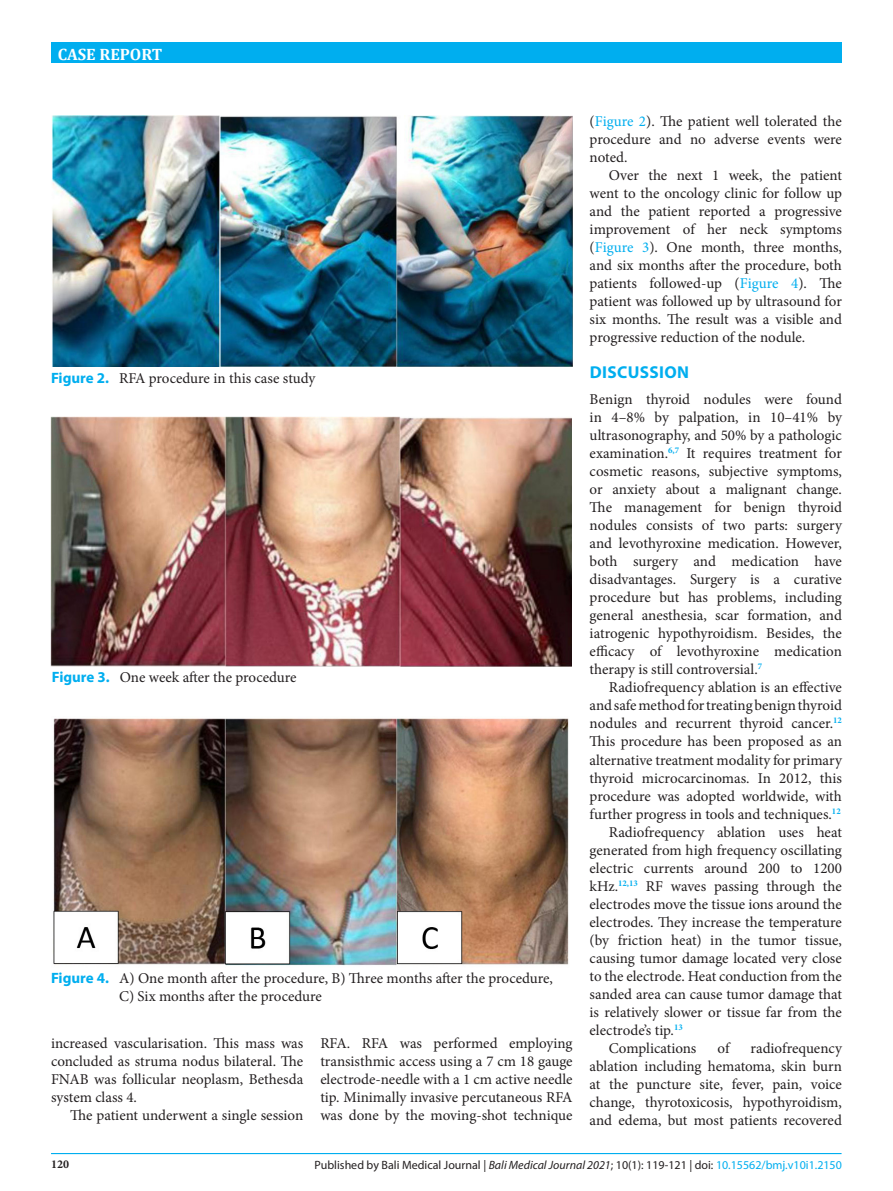
<style>
.page{position:relative;width:893px;height:1191px;background:#fff}
.page>*{position:absolute;margin:0;border:0;box-sizing:border-box;transform-origin:0 0}
.t1{font:700 17.25px "Myriad Pro";letter-spacing:.02em;color:#00aeef}
.t2{font:700 16.5px "Cambria";color:#fff}
.t3{font:15px/18px "Minion Pro";letter-spacing:-.005em;color:#231f20;text-align:justify}
.judul{font:12px "Myriad Pro";color:#231f20}
.judul-2{font:700 12px "Minion Pro";color:#231f20}
.s1{font-family:"Myriad Pro";font-weight:700;color:#00aeef}
.s2{color:#00aeef}
.s3{font-style:italic}
</style>
<div class="page">
<div style="left:51px;top:43px;width:790px;height:20px;background:#00aeef"></div>
<hr style="left:51px;top:1153px;width:790px;height:1px;background:#00aeef">
<img style="left:52px;top:115px;width:521px;height:251px">
<img style="left:50px;top:417px;width:522px;height:249px">
<img style="left:53px;top:718px;width:516px;height:248px">
<p class="t2" style="left:58px;top:43px;width:106px">CASE REPORT</p>
<p class="t3" style="left:51px;top:369px;width:266px"><span class="s1">Figure 2.</span> RFA procedure in this case study</p>
<p class="t3" style="left:52px;top:668px;width:246px"><span class="s1">Figure 3.</span> One week after the procedure</p>
<p class="t3" style="left:51px;top:969px;width:503px"><span class="s1">Figure 4.</span> A) One month after the procedure, B) Three months after the procedure,</p>
<p class="t3" style="left:119px;top:987px;width:204px">C) Six months after the procedure</p>
<p class="t3" style="left:51px;top:1033px;width:254px">increased vascularisation. This mass was concluded as struma nodus bilateral. The FNAB was follicular neoplasm, Bethesda system class 4.</p>
<p class="t3" style="left:70px;top:1105px;width:235px">The patient underwent a single session</p>
<p class="t3" style="left:320px;top:1033px;width:254px">RFA. RFA was performed employing transisthmic access using a 7 cm 18 gauge electrode-needle with a 1 cm active needle tip. Minimally invasive percutaneous RFA was done by the moving-shot technique</p>
<p class="t3" style="left:590px;top:112px;width:254px">(<span class="s2">Figure 2</span>). The patient well tolerated the procedure and no adverse events were noted.</p>
<p class="t3" style="left:590px;top:166px;width:254px;text-indent:19px">Over the next 1 week, the patient went to the oncology clinic for follow up and the patient reported a progressive improvement of her neck symptoms (<span class="s2">Figure 3</span>). One month, three months, and six months after the procedure, both patients followed-up (<span class="s2">Figure 4</span>). The patient was followed up by ultrasound for six months. The result was a visible and progressive reduction of the nodule.</p>
<p class="t1" style="left:590px;top:361px;width:101px">DISCUSSION</p>
<p class="t3" style="left:590px;top:390px;width:254px">Benign thyroid nodules were found in 4–8% by palpation, in 10–41% by ultrasonography, and 50% by a pathologic examination.<sup>6,7</sup> It requires treatment for cosmetic reasons, subjective symptoms, or anxiety about a malignant change.<br>The management for benign thyroid nodules consists of two parts: surgery and levothyroxine medication. However, both surgery and medication have disadvantages. Surgery is a curative procedure but has problems, including general anesthesia, scar formation, and iatrogenic hypothyroidism. Besides, the efficacy of levothyroxine medication therapy is still controversial.<sup>7</sup></p>
<p class="t3" style="left:590px;top:678px;width:254px;text-indent:19px">Radiofrequency ablation is an effective and safe method for treating benign thyroid nodules and recurrent thyroid cancer.<sup>12<br></sup>This procedure has been proposed as an alternative treatment modality for primary thyroid microcarcinomas. In 2012, this procedure was adopted worldwide, with further progress in tools and techniques.<sup>12</sup></p>
<p class="t3" style="left:590px;top:822px;width:254px;text-indent:19px">Radiofrequency ablation uses heat generated from high frequency oscillating electric currents around 200 to 1200 kHz.<sup>12,13</sup> RF waves passing through the electrodes move the tissue ions around the electrodes. They increase the temperature (by friction heat) in the tumor tissue, causing tumor damage located very close to the electrode. Heat conduction from the sanded area can cause tumor damage that is relatively slower or tissue far from the electrode’s tip.<sup>13</sup></p>
<p class="t3" style="left:609px;top:1038px;width:89px">Complications</p>
<p class="t3" style="left:717px;top:1038px;width:13px">of</p>
<p class="t3" style="left:590px;top:1038px;width:254px;text-indent:161px">radiofrequency ablation including hematoma, skin burn at the puncture site, fever, pain, voice change, thyrotoxicosis, hypothyroidism, and edema, but most patients recovered</p>
<p class="judul-2" style="left:51px;top:1156px;width:19px">120</p>
<p class="judul" style="left:315px;top:1157px;width:529px">Published by Bali Medical Journal | <span class="s3">Bali Medical Journal 2021</span>; 10(1): 119-121 | doi: <span class="s2">10.15562/bmj.v10i1.2150</span></p>
</div>
